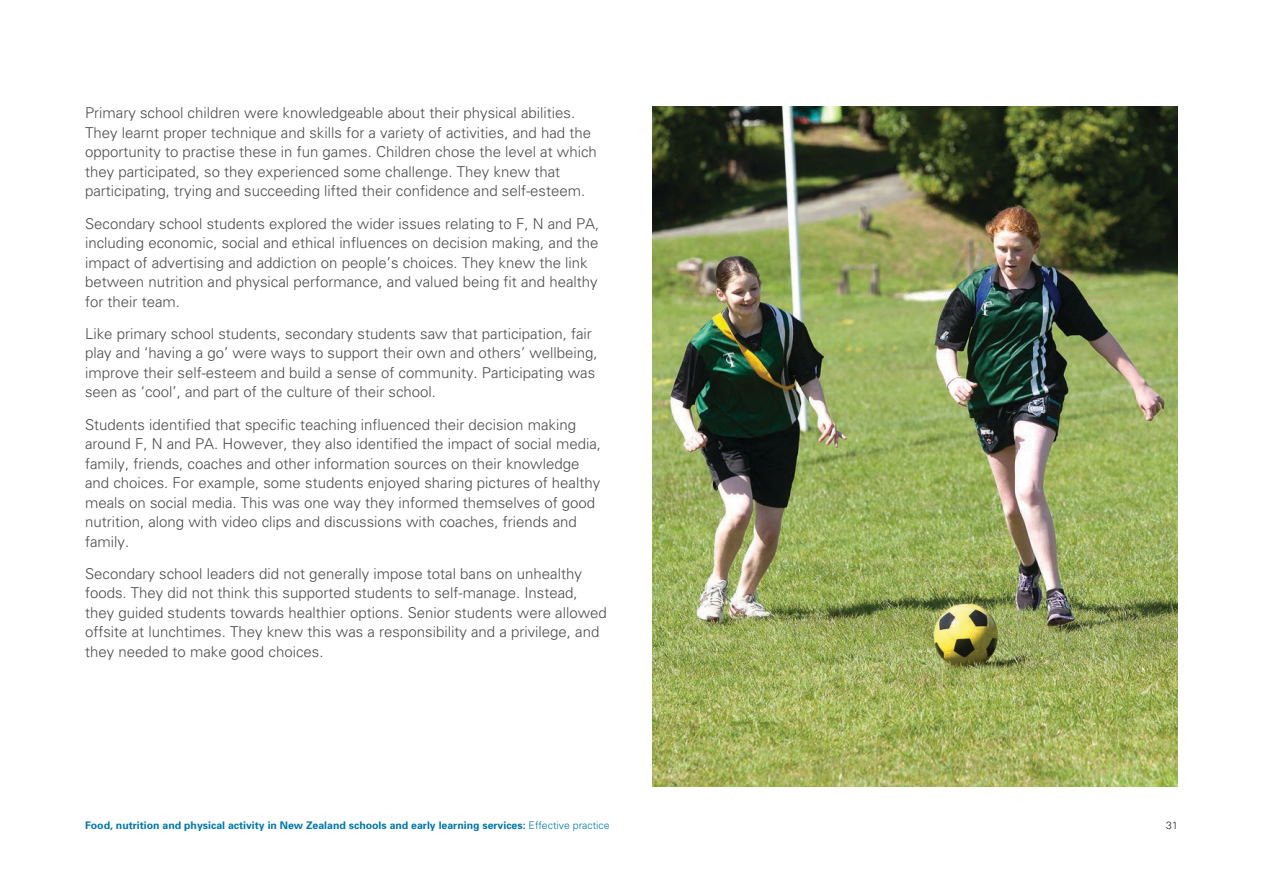
<style>
.page{position:relative;width:1263px;height:893px;background:#fff}
.page>*{position:absolute;margin:0;border:0;box-sizing:border-box;transform-origin:0 0}
.t1{font:300 15px/19.5px "Univers Maori";color:#4d4d4f}
.t2{font:700 10.5px "Univers Maori";color:#0077ab}
.t3{font:300 10.5px "Univers Maori";color:#231f20}
.s1{font-weight:300}
</style>
<div class="page">
<img style="left:653px;top:106px;width:525px;height:681px">
<p class="t1" style="left:85px;top:103px;width:513px">Primary school children were knowledgeable about their physical abilities.<br>They learnt proper technique and skills for a variety of activities, and had the opportunity to practise these in fun games. Children chose the level at which they participated, so they experienced some challenge. They knew that participating, trying and succeeding lifted their confidence and self-esteem.</p>
<p class="t1" style="left:85px;top:213px;width:516px">Secondary school students explored the wider issues relating to F, N and PA, including economic, social and ethical influences on decision making, and the impact of advertising and addiction on people’s choices. They knew the link between nutrition and physical performance, and valued being fit and healthy for their team.</p>
<p class="t1" style="left:85px;top:323px;width:514px">Like primary school students, secondary students saw that participation, fair play and ‘having a go’ were ways to support their own and others’ wellbeing, improve their self‑esteem and build a sense of community. Participating was seen as ‘cool’, and part of the culture of their school.</p>
<p class="t1" style="left:85px;top:414px;width:517px">Students identified that specific teaching influenced their decision making around F, N and PA. However, they also identified the impact of social media, family, friends, coaches and other information sources on their knowledge and choices. For example, some students enjoyed sharing pictures of healthy meals on social media. This was one way they informed themselves of good nutrition, along with video clips and discussions with coaches, friends and family.</p>
<p class="t1" style="left:85px;top:563px;width:523px">Secondary school leaders did not generally impose total bans on unhealthy foods. They did not think this supported students to self‑manage. Instead, they guided students towards healthier options. Senior students were allowed offsite at lunchtimes. They knew this was a responsibility and a privilege, and they needed to make good choices.</p>
<p class="t2" style="left:85px;top:819px;width:526px">Food, nutrition and physical activity in New Zealand schools and early learning services: <span class="s1">Effective practice</span></p>
<p class="t3" style="left:1166px;top:819px;width:13px">31</p>
</div>
